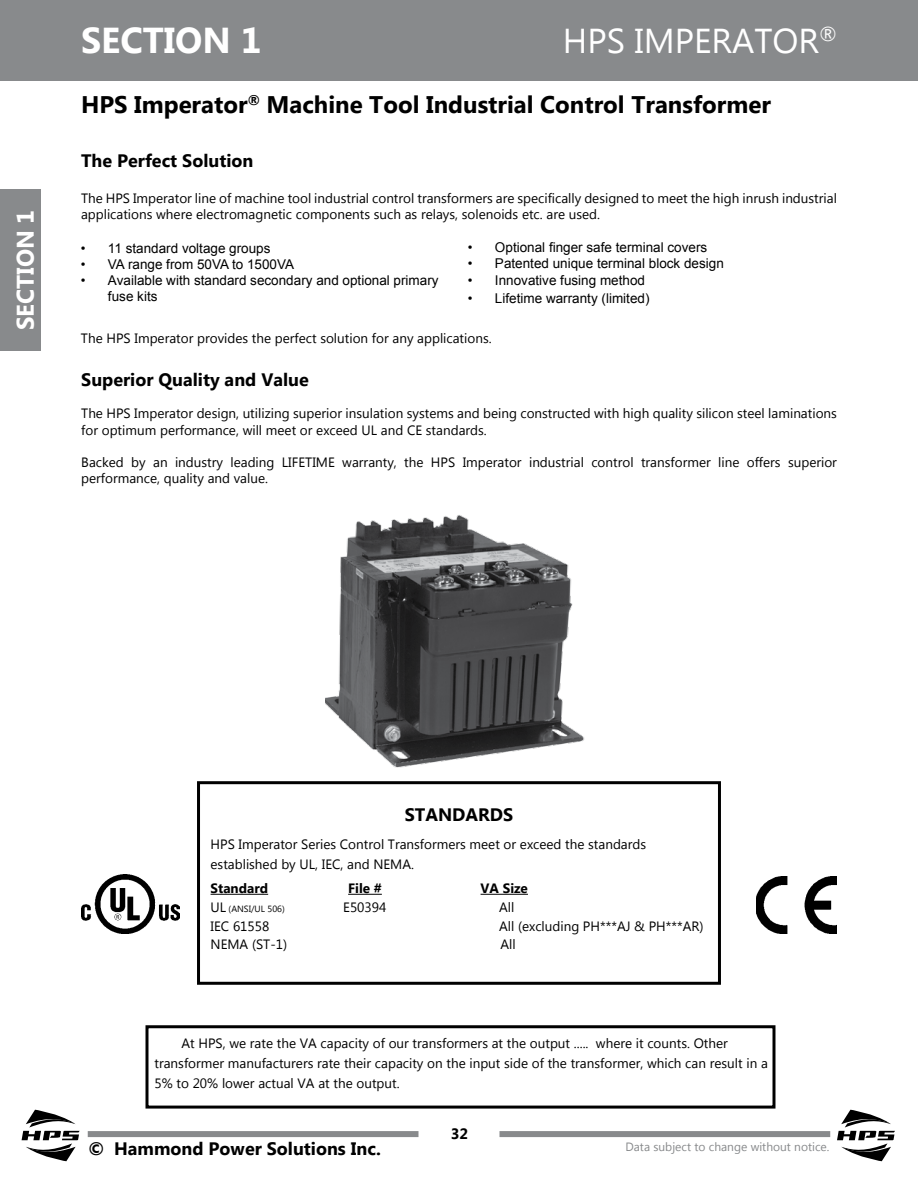
<style>
.page{position:relative;width:918px;height:1188px;background:#fff}
.page>*{position:absolute;margin:0;border:0;box-sizing:border-box;transform-origin:0 0}
.t1{font:700 36px "Microsoft New Tai Lue";color:#fff}
.t2{font:34.5px "Microsoft New Tai Lue";color:#fff}
.t3{font:700 24px "Microsoft New Tai Lue";color:#000}
.t4{font:700 24px "Microsoft New Tai Lue";color:#fff}
.t5{font:700 18px "Microsoft New Tai Lue";color:#000}
.t6{font:700 15px "Microsoft New Tai Lue";color:#000}
.t7{font:13.5px/20.2px "Microsoft New Tai Lue";color:#000}
.t8{font:13.5px/16.2px "Arial";color:#000}
.t9{font:700 13.5px "Microsoft New Tai Lue";color:#000}
.t10{font:12px "Microsoft New Tai Lue";color:#888a8c}
.t11{font:9px "Microsoft New Tai Lue";color:#000}
.s1{font-size:13.5px}
</style>
<div class="page">
<div style="left:0;top:0;width:918px;height:81px;background:#888a8c"></div>
<div style="left:0;top:189px;width:40px;height:162px;background:#888a8c"></div>
<svg style="left:22px;top:1110px;width:58px;height:51px"></svg>
<svg style="left:837px;top:1110px;width:58px;height:51px"></svg>
<div style="left:146px;top:1025px;width:630px;height:84px;border:3px solid #000"></div>
<div style="left:197px;top:781px;width:524px;height:204px;border:3px solid #000"></div>
<img style="left:325px;top:515px;width:260px;height:253px">
<img style="left:81px;top:874px;width:98px;height:60px">
<img style="left:756px;top:877px;width:81px;height:57px">
<div style="left:88px;top:1131px;width:330px;height:6px;background:#888a8c"></div>
<div style="left:500px;top:1131px;width:330px;height:6px;background:#888a8c"></div>
<hr style="left:211px;top:894px;width:57px;height:1px;background:#000">
<hr style="left:348px;top:894px;width:34px;height:1px;background:#000">
<hr style="left:481px;top:894px;width:47px;height:1px;background:#000">
<h3 class="t4" style="left:12px;top:330px;width:122px;rotate:-90deg">SECTION 1</h3>
<h1 class="t1" style="left:81px;top:20px;width:182px">SECTION 1</h1>
<h2 class="t2" style="left:563px;top:21px;width:276px">HPS IMPERATOR<sup>®</sup></h2>
<h3 class="t3" style="left:81px;top:91px;width:691px">HPS Imperator<sup>®</sup> Machine Tool Industrial Control Transformer</h3>
<h3 class="t5" style="left:81px;top:150px;width:174px">The Perfect Solution</h3>
<p class="t7" style="left:81px;top:191px;width:757px;line-height:16.2px">The HPS Imperator line of machine tool industrial control transformers are specifically designed to meet the high inrush industrial applications where electromagnetic components such as relays, solenoids etc. are used.</p>
<p class="t8" style="left:468px;top:240px;width:241px">• Optional finger safe terminal covers</p>
<p class="t8" style="left:468px;top:256px;width:257px">• Patented unique terminal block design</p>
<p class="t8" style="left:468px;top:272px;width:179px">• Innovative fusing method</p>
<p class="t8" style="left:468px;top:290px;width:183px">• Lifetime warranty (limited)</p>
<p class="t7" style="left:81px;top:329px;width:412px">The HPS Imperator provides the perfect solution for any applications.</p>
<p class="t8" style="left:81px;top:240px;width:191px">• 11 standard voltage groups</p>
<p class="t8" style="left:81px;top:256px;width:215px">• VA range from 50VA to 1500VA</p>
<p class="t8" style="left:108px;top:273px;width:332px;text-indent:-27px">• Available with standard secondary and optional primary fuse kits</p>
<h3 class="t5" style="left:81px;top:369px;width:229px">Superior Quality and Value</h3>
<p class="t7" style="left:81px;top:407px;width:757px;line-height:16.2px">The HPS Imperator design, utilizing superior insulation systems and being constructed with high quality silicon steel laminations for optimum performance, will meet or exceed UL and CE standards.</p>
<p class="t7" style="left:81px;top:455px;width:757px;line-height:16.2px">Backed by an industry leading LIFETIME warranty, the HPS Imperator industrial control transformer line offers superior performance, quality and value.</p>
<h3 class="t5" style="left:405px;top:804px;width:110px">STANDARDS</h3>
<p class="t7" style="left:211px;top:835px;width:437px">HPS Imperator Series Control Transformers meet or exceed the standards established by UL, IEC, and NEMA.</p>
<p class="t9" style="left:211px;top:881px;width:59px">Standard</p>
<p class="t9" style="left:348px;top:881px;width:35px">File #</p>
<p class="t9" style="left:481px;top:881px;width:49px">VA Size</p>
<p class="t11" style="left:211px;top:904px;width:76px"><span class="s1">UL</span> (ANSI/UL 506)</p>
<p class="t7" style="left:343px;top:898px;width:45px">E50394</p>
<p class="t7" style="left:499px;top:898px;width:17px">All</p>
<p class="t7" style="left:211px;top:917px;width:60px">IEC 61558</p>
<p class="t7" style="left:499px;top:917px;width:206px">All (excluding PH***AJ &amp; PH***AR)</p>
<p class="t7" style="left:211px;top:936px;width:78px">NEMA (ST-1)</p>
<p class="t7" style="left:501px;top:936px;width:17px">All</p>
<p class="t7" style="left:154px;top:1034px;width:615px;text-indent:27px">At HPS, we rate the VA capacity of our transformers at the output ..... where it counts. Other transformer manufacturers rate their capacity on the input side of the transformer, which can result in a<br>5% to 20% lower actual VA at the output.</p>
<p class="t6" style="left:451px;top:1125px;width:19px">32</p>
<h3 class="t5" style="left:88px;top:1138px;width:294px">© Hammond Power Solutions Inc.</h3>
<p class="t10" style="left:625px;top:1140px;width:206px">Data subject to change without notice.</p>
</div>
